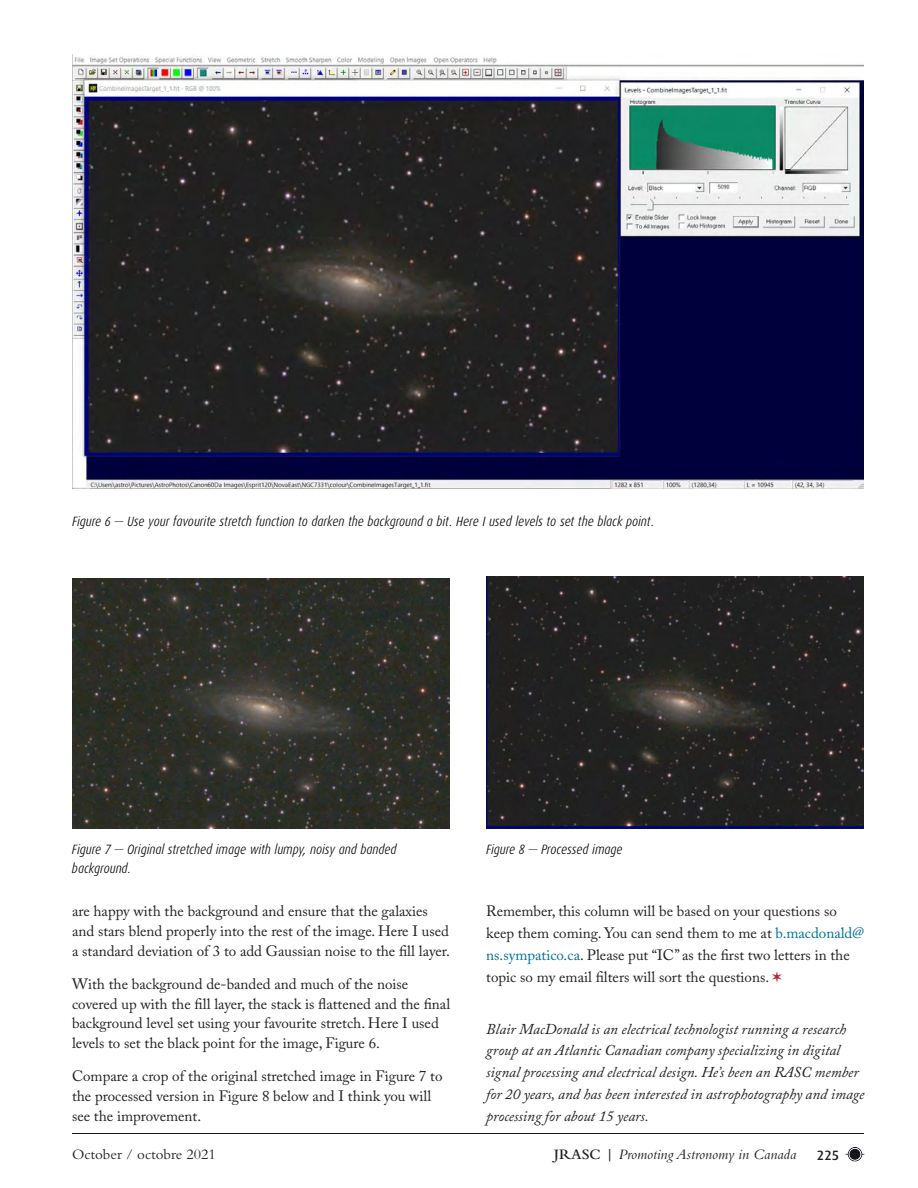
<style>
.page{position:relative;width:918px;height:1188px;background:#fff}
.page>*{position:absolute;margin:0;border:0;box-sizing:border-box;transform-origin:0 0}
.Content_Body{font:15px/19.6px "Adobe Caslon Pro";color:#231f20}
.Section_Author_Info{font:italic 15px/21.8px "Adobe Caslon Pro";color:#231f20}
.t1{font:italic 15px "Bembo";color:#231f20}
.t2{font:15px "Bembo";color:#231f20}
.t3{font:italic 300 13.5px/19.5px "Dax Condensed";color:#000}
.t4{font:500 13.5px "Dax";color:#231f20}
.s1{color:#231f20}
.s2{color:#006e98}
.s3{font-weight:600;font-style:normal}
</style>
<div class="page">
<div style="left:845px;top:1145px;width:22px;height:17px;background:#201c70;opacity:.4"></div>
<div style="left:70px;top:1131px;width:796px;height:5px;background:#201c70;opacity:.4"></div>
<img style="left:72px;top:54px;width:792px;height:434px">
<img style="left:72px;top:578px;width:378px;height:251px">
<img style="left:486px;top:577px;width:378px;height:252px">
<p class="t3" style="left:72px;top:512px;width:584px">Figure 6 <span class="s1">—</span> Use your favourite stretch function to darken the background a bit. Here I used levels to set the black point.</p>
<p class="t3" style="left:72px;top:840px;width:326px">Figure 7 <span class="s1">—</span> Original stretched image with lumpy, noisy and banded background.</p>
<p class="t3" style="left:486px;top:840px;width:138px">Figure 8 <span class="s1">—</span> Processed image</p>
<p class="Content_Body" style="left:72px;top:901px;width:379px">are happy with the background and ensure that the galaxies and stars blend properly into the rest of the image. Here I used a standard deviation of 3 to add Gaussian noise to the fill layer.</p>
<p class="Content_Body" style="left:72px;top:974px;width:380px">With the background de-banded and much of the noise covered up with the fill layer, the stack is flattened and the final background level set using your favourite stretch. Here I used levels to set the black point for the image, Figure 6.</p>
<p class="Content_Body" style="left:72px;top:1066px;width:372px">Compare a crop of the original stretched image in Figure 7 to the processed version in Figure 8 below and I think you will see the improvement.</p>
<p class="Content_Body" style="left:486px;top:900px;width:379px;line-height:21.8px">Remember, this column will be based on your questions so keep them coming. You can send them to me at <span class="s2">b.macdonald@ ns.sympatico.ca</span>. Please put “IC” as the first two letters in the topic so my email filters will sort the questions.</p>
<p class="Section_Author_Info" style="left:486px;top:1017px;width:380px">Blair MacDonald is an electrical technologist running a research group at an Atlantic Canadian company specializing in digital signal processing and electrical design. He’s been an RASC member for 20 years, and has been interested in astrophotography and image processing for about 15 years.</p>
<p class="t2" style="left:72px;top:1146px;width:145px">October / octobre 2021</p>
<p class="t1" style="left:554px;top:1145px;width:244px"><span class="s3">JRASC |</span> Promoting Astronomy in Canada</p>
<p class="t4" style="left:817px;top:1148px;width:24px">225</p>
</div>
